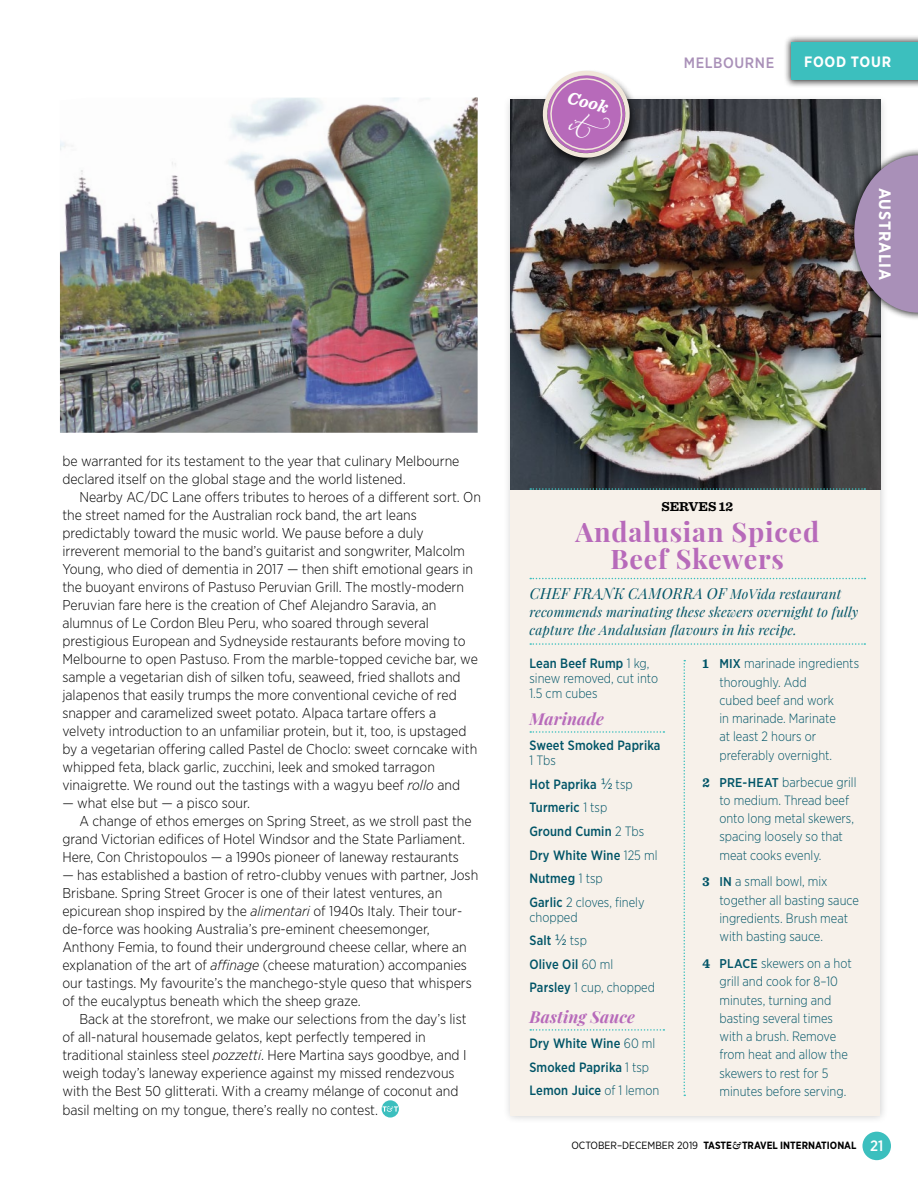
<style>
.page{position:relative;width:918px;height:1188px;background:#fff}
.page>*{position:absolute;margin:0;border:0;box-sizing:border-box;transform-origin:0 0}
.t1{font:700 27px/27px "Playfair Display";letter-spacing:.03em;color:#b76aba;text-align:center}
.t2{font:italic 700 18px "Sentinel";color:#fff}
.t3{font:italic 700 16.5px "Playfair Display";letter-spacing:.005em;color:#b76aba}
.t4{font:700 16.5px "Gotham Narrow";color:#fff}
.t5{font:italic 15px "Playfair Display";letter-spacing:.02em;color:#005467}
.t6{font:500 15px "Gotham Narrow";color:#a990b8}
.t7{font:700 15px "Gotham Narrow";color:#fff}
.t8{font:300 14.25px "Gotham Narrow";color:#000}
.t9{font:300 13.5px/18.3px "Gotham Narrow";color:#005467;scale:.95 1}
.t10{font:500 13.5px/23.5px "Gotham Narrow";letter-spacing:.01em;color:#005467;scale:.95 1}
.t11{font:italic 13.5px/18px "Playfair Display";letter-spacing:.01em;color:#005467}
.t12{font:700 13.5px "Sentinel";color:#000}
.t13{font:500 12.75px "Gotham Narrow";color:#005467}
.t14{font:700 10.5px "Gotham Narrow";color:#000}
.s1{font-style:italic}
.s2{font-size:13.5px}
.s3{font-weight:500}
.s4{font-weight:300}
.s5{font-weight:400;font-size:15px}
.s6{font-family:"Sentinel";font-weight:700}
.s7{font-weight:500;font-size:12.75px}
.s8{font-family:"Sentinel";font-weight:700;font-size:13.5px}
.s9{font-weight:400}
.s10{font-family:"Adobe Caslon Pro";font-style:italic}
.s11{font-weight:500;font-size:15px;color:#fff}
</style>
<div class="page">
<img style="left:60px;top:98px;width:418px;height:335px">
<div style="left:502px;top:93px;width:387px;height:1031px;background:#000;opacity:.19"></div>
<div style="left:510px;top:101px;width:370px;height:1015px;background:#f7f1ea"></div>
<img style="left:510px;top:99px;width:370px;height:390px">
<svg style="left:530px;top:488px;width:335px;height:2px"></svg>
<svg style="left:530px;top:578px;width:335px;height:1px"></svg>
<svg style="left:530px;top:643px;width:335px;height:2px"></svg>
<svg style="left:530px;top:731px;width:134px;height:2px"></svg>
<svg style="left:530px;top:1029px;width:134px;height:2px"></svg>
<svg style="left:684px;top:660px;width:1px;height:436px"></svg>
<div style="left:862px;top:1132px;width:29px;height:28px;background:#3cbfbe;border-radius:50%"></div>
<div style="left:783px;top:34px;width:135px;height:54px;background:#000;opacity:.75"></div>
<div style="left:791px;top:43px;width:127px;height:37px;background:#3cbfbe"></div>
<div style="left:846px;top:147px;width:72px;height:174px;background:#000;opacity:.75"></div>
<svg style="left:854px;top:155px;width:64px;height:158px;background:#9a86a4"></svg>
<div style="left:382px;top:1100px;width:17px;height:18px;background:#3cbfbe;border-radius:50%"></div>
<svg style="left:382px;top:1106px;width:16px;height:6px"></svg>
<div style="left:538px;top:68px;width:103px;height:103px;background:#000;opacity:.75"></div>
<svg style="left:534px;top:68px;width:105px;height:92px"></svg>
<p class="t2" style="left:571px;top:83px;width:43px;rotate:14deg">Cook</p>
<p class="t6" style="left:684px;top:53px;width:23px">Melbourne</p>
<p class="t7" style="left:804px;top:52px;width:11px">FOO</p>
<p class="t7" style="left:836px;top:52px;width:52px">D TOUR</p>
<p class="t4" style="left:896px;top:188px;width:93px;rotate:90deg">AUSTRALIA</p>
<p class="t8" style="left:62px;top:452px;width:399px">be warranted for its testament to the year that culinary Melbourne</p>
<p class="t8" style="left:62px;top:470px;width:345px">declared itself on the global stage and the world listened.</p>
<p class="t8" style="left:79px;top:488px;width:403px">Nearby AC/DC Lane offers tributes to heroes of a different sort. On</p>
<p class="t8" style="left:62px;top:506px;width:356px">the street named for the Australian rock band, the art leans</p>
<p class="t8" style="left:62px;top:524px;width:363px">predictably toward the music world. We pause before a duly</p>
<p class="t8" style="left:62px;top:542px;width:404px">irreverent memorial to the band’s guitarist and songwriter, Malcolm</p>
<p class="t8" style="left:62px;top:560px;width:412px">Young, who died of dementia in 2017 — then shift emotional gears in</p>
<p class="t8" style="left:62px;top:578px;width:403px">the buoyant environs of Pastuso Peruvian Grill. The mostly-modern</p>
<p class="t8" style="left:62px;top:596px;width:376px">Peruvian fare here is the creation of Chef Alejandro Saravia, an</p>
<p class="t8" style="left:62px;top:614px;width:368px">alumnus of Le Cordon Bleu Peru, who soared through several</p>
<p class="t8" style="left:62px;top:632px;width:405px">prestigious European and Sydneyside restaurants before moving to</p>
<p class="t8" style="left:62px;top:650px;width:417px">Melbourne to open Pastuso. From the marble-topped ceviche bar, we</p>
<p class="t8" style="left:62px;top:668px;width:400px">sample a vegetarian dish of silken tofu, seaweed, fried shallots and</p>
<p class="t8" style="left:62px;top:686px;width:396px">jalapenos that easily trumps the more conventional ceviche of red</p>
<p class="t8" style="left:62px;top:704px;width:375px">snapper and caramelized sweet potato. Alpaca tartare offers a</p>
<p class="t8" style="left:62px;top:722px;width:406px">velvety introduction to an unfamiliar protein, but it, too, is upstaged</p>
<p class="t8" style="left:62px;top:740px;width:416px">by a vegetarian offering called Pastel de Choclo: sweet corncake with</p>
<p class="t8" style="left:62px;top:758px;width:374px">whipped feta, black garlic, zucchini, leek and smoked tarragon</p>
<p class="t8" style="left:62px;top:776px;width:399px">vinaigrette. We round out the tastings with a wagyu beef <span class="s1">rollo</span> and</p>
<p class="t8" style="left:62px;top:794px;width:189px">— what else but — a pisco sour.</p>
<p class="t8" style="left:79px;top:812px;width:394px">A change of ethos emerges on Spring Street, as we stroll past the</p>
<p class="t8" style="left:62px;top:830px;width:404px">grand Victorian edifices of Hotel Windsor and the State Parliament.</p>
<p class="t8" style="left:62px;top:848px;width:398px">Here, Con Christopoulos — a 1990s pioneer of laneway restaurants</p>
<p class="t8" style="left:62px;top:866px;width:417px">— has established a bastion of retro-clubby venues with partner, Josh</p>
<p class="t8" style="left:62px;top:884px;width:381px">Brisbane. Spring Street Grocer is one of their latest ventures, an</p>
<p class="t8" style="left:62px;top:902px;width:401px">epicurean shop inspired by the <span class="s1">alimentari</span> of 1940s Italy. Their tour-</p>
<p class="t8" style="left:62px;top:920px;width:369px">de-force was hooking Australia’s pre-eminent cheesemonger,</p>
<p class="t8" style="left:62px;top:938px;width:406px">Anthony Femia, to found their underground cheese cellar, where an</p>
<p class="t8" style="left:62px;top:956px;width:406px">explanation of the art of <span class="s1">affinage</span> (cheese maturation) accompanies</p>
<p class="t8" style="left:62px;top:974px;width:411px">our tastings. My favourite’s the manchego-style queso that whispers</p>
<p class="t8" style="left:62px;top:992px;width:300px">of the eucalyptus beneath which the sheep graze.</p>
<p class="t8" style="left:79px;top:1010px;width:389px">Back at the storefront, we make our selections from the day’s list</p>
<p class="t8" style="left:62px;top:1028px;width:365px">of all-natural housemade gelatos, kept perfectly tempered in</p>
<p class="t8" style="left:62px;top:1046px;width:406px">traditional stainless steel <span class="s1">pozzetti</span>. Here Martina says goodbye, and I</p>
<p class="t8" style="left:62px;top:1064px;width:394px">weigh today’s laneway experience against my missed rendezvous</p>
<p class="t8" style="left:62px;top:1082px;width:398px">with the Best 50 glitterati. With a creamy mélange of coconut and</p>
<p class="t8" style="left:62px;top:1102px;width:317px">basil melting on my tongue, there’s really no contest.</p>
<p class="t12" style="left:661px;top:496px;width:73px">SERVES 12</p>
<p class="t1" style="left:575px;top:516px;width:245px">Andalusian Spiced<br>Beef Skewers</p>
<p class="t5" style="left:530px;top:582px;width:313px">Chef Frank Camorra of <span class="s2">MoVida restaurant</span></p>
<p class="t11" style="left:529px;top:602px;width:331px">recommends marinating these skewers overnight to fully capture the Andalusian flavours in his recipe.</p>
<p class="t9" style="left:529px;top:656px;width:137px;line-height:15px"><span class="s3">Lean Beef Rump</span> 1 kg, sinew removed, cut into<br>1.5 cm cubes</p>
<p class="t3" style="left:529px;top:705px;width:76px">Marinade</p>
<p class="t10" style="left:529px;top:738px;width:139px;line-height:15px">Sweet Smoked Paprika<br><span class="s4">1 Tbs</span></p>
<p class="t10" style="left:529px;top:772px;width:136px">Hot Paprika <span class="s5">1/2</span> <span class="s4">tsp<br></span>Turmeric <span class="s4">1 tsp<br></span>Ground Cumin <span class="s4">2 Tbs<br></span>Dry White Wine <span class="s4">125 ml<br></span>Nutmeg <span class="s4">1 tsp<br></span>Garlic <span class="s4">2 cloves, finely</span></p>
<p class="t9" style="left:529px;top:905px;width:134px;line-height:23.5px">chopped<br><span class="s3">Salt</span> <span class="s5">1/2</span> tsp<br><span class="s3">Olive Oil</span> 60 ml<br><span class="s3">Parsley</span> 1 cup, chopped</p>
<p class="t3" style="left:529px;top:1003px;width:107px">Basting Sauce</p>
<p class="t10" style="left:529px;top:1032px;width:138px">Dry White Wine <span class="s4">60 ml<br></span>Smoked Paprika <span class="s4">1 tsp<br></span>Lemon Juice <span class="s4">of 1 lemon</span></p>
<p class="t9" style="left:719px;top:654px;width:149px;text-indent:-17px"><span class="s6">1</span> <span class="s7">Mix</span> marinade ingredients thoroughly. Add<br>cubed beef and work<br>in marinade. Marinate<br>at least 2 hours or preferably overnight.</p>
<p class="t13" style="left:702px;top:774px;width:63px"><span class="s8">2</span> Pre-heat</p>
<p class="t9" style="left:719px;top:772px;width:146px;text-indent:63px">barbecue grill to medium. Thread beef onto long metal skewers, spacing loosely so that meat cooks evenly.</p>
<p class="t9" style="left:719px;top:872px;width:148px;text-indent:-17px"><span class="s6">3</span> <span class="s7">In</span> a small bowl, mix together all basting sauce ingredients. Brush meat with basting sauce.</p>
<p class="t9" style="left:719px;top:954px;width:141px;text-indent:-17px"><span class="s6">4</span> <span class="s7">Place</span> skewers on a hot grill and cook for 8–10 minutes, turning and basting several times with a brush. Remove from heat and allow the skewers to rest for 5 minutes before serving.</p>
<p class="t14" style="left:571px;top:1139px;width:314px"><span class="s9">OCTOBER–DECEMBER 2019</span> TASTE<span class="s10">&amp;</span> TRAVEL INTERNATIONAL <span class="s11">21</span></p>
</div>
